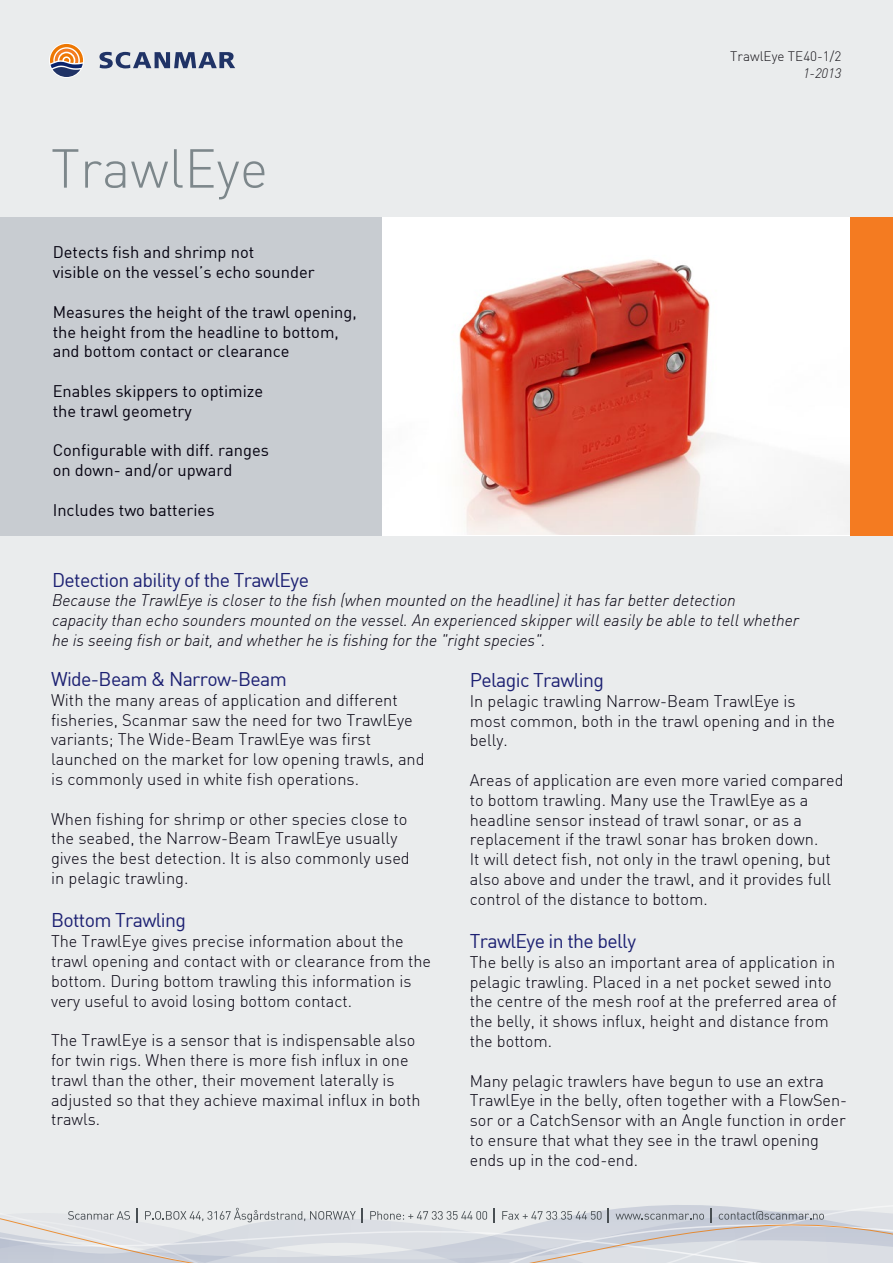
<style>
.page{position:relative;width:893px;height:1263px;background:#eaeced}
.page>*{position:absolute;margin:0;border:0;box-sizing:border-box;transform-origin:0 0}
.t1{font:300 54px "DIN Offc";color:#7d878b}
.t2{font:19.5px "DIN Offc";letter-spacing:-.035em;color:#1c2072}
.t3{font:300 16.5px/19.8px "DIN Offc";color:#04010f}
.t4{font:16.5px/19.8px "DIN Offc";color:#04010f}
.t5{font:italic 300 16.5px/19.8px "DIN Offc";color:#04010f}
.t6{font:300 13.5px "DIN Offc";color:#18161b}
.t7{font:italic 300 13.5px "DIN Offc";color:#18161b}
</style>
<div class="page">
<div style="left:49px;top:43px;width:35px;height:35px;background:#fff;border-radius:50%"></div>
<svg style="left:50px;top:44px;width:33px;height:33px"></svg>
<svg style="left:99px;top:52px;width:136px;height:16px"></svg>
<svg style="left:237px;top:1205px;width:503px;height:3px"></svg>
<div style="left:358px;top:217px;width:517px;height:319px;background:#fff"></div>
<img style="left:381px;top:243px;width:470px;height:292px">
<div style="left:0;top:217px;width:381px;height:319px;background:#c8ccd1"></div>
<div style="left:851px;top:217px;width:42px;height:319px;background:#f47b21"></div>
<svg style="left:0;top:1208px;width:893px;height:55px"></svg>
<h1 class="t1" style="left:51px;top:135px;width:219px">TrawlEye</h1>
<p class="t4" style="left:53px;top:242px;width:264px">Detects fish and shrimp not<br>visible on the vessel’s echo sounder</p>
<p class="t4" style="left:53px;top:302px;width:306px">Measures the height of the trawl opening, the height from the headline to bottom, and bottom contact or clearance</p>
<p class="t4" style="left:53px;top:381px;width:212px">Enables skippers to optimize the trawl geometry</p>
<p class="t4" style="left:53px;top:440px;width:218px">Configurable with diff. ranges on down- and/or upward</p>
<p class="t4" style="left:53px;top:500px;width:163px">Includes two batteries</p>
<p class="t6" style="left:730px;top:48px;width:113px">TrawlEye TE40-1/2</p>
<p class="t7" style="left:803px;top:65px;width:40px">1-2013</p>
<p class="t2" style="left:52px;top:567px;width:258px">Detection ability of the TrawlEye</p>
<p class="t5" style="left:52px;top:590px;width:749px">Because the TrawlEye is closer to the fish (when mounted on the headline) it has far better detection<br>capacity than echo sounders mounted on the vessel. An experienced skipper will easily be able to tell whether he is seeing fish or bait, and whether he is fishing for the "right species".</p>
<p class="t2" style="left:51px;top:667px;width:238px">Wide-Beam &amp; Narrow-Beam</p>
<p class="t3" style="left:51px;top:690px;width:375px">With the many areas of application and different fisheries, Scanmar saw the need for two TrawlEye variants; The Wide-Beam TrawlEye was first launched on the market for low opening trawls, and is commonly used in white fish operations.</p>
<p class="t3" style="left:51px;top:809px;width:360px">When fishing for shrimp or other species close to the seabed, the Narrow-Beam TrawlEye usually gives the best detection. It is also commonly used in pelagic trawling.</p>
<p class="t2" style="left:51px;top:908px;width:137px">Bottom Trawling</p>
<p class="t3" style="left:51px;top:931px;width:382px">The TrawlEye gives precise information about the trawl opening and contact with or clearance from the bottom. During bottom trawling this information is very useful to avoid losing bottom contact.</p>
<p class="t3" style="left:51px;top:1030px;width:371px">The TrawlEye is a sensor that is indispensable also for twin rigs. When there is more fish influx in one trawl than the other, their movement laterally is adjusted so that they achieve maximal influx in both trawls.</p>
<p class="t2" style="left:470px;top:668px;width:136px">Pelagic Trawling</p>
<p class="t3" style="left:470px;top:691px;width:367px">In pelagic trawling Narrow-Beam TrawlEye is most common, both in the trawl opening and in the belly.</p>
<p class="t3" style="left:470px;top:770px;width:375px">Areas of application are even more varied compared to bottom trawling. Many use the TrawlEye as a headline sensor instead of trawl sonar, or as a replacement if the trawl sonar has broken down.<br>It will detect fish, not only in the trawl opening, but also above and under the trawl, and it provides full control of the distance to bottom.</p>
<p class="t2" style="left:470px;top:929px;width:168px">TrawlEye in the belly</p>
<p class="t3" style="left:470px;top:952px;width:369px">The belly is also an important area of application in pelagic trawling. Placed in a net pocket sewed into the centre of the mesh roof at the preferred area of the belly, it shows influx, height and distance from the bottom.</p>
<p class="t3" style="left:470px;top:1070px;width:379px">Many pelagic trawlers have begun to use an extra TrawlEye in the belly, often together with a FlowSen&shy;sor or a CatchSensor with an Angle function in order to ensure that what they see in the trawl opening ends up in the cod-end.</p>
</div>
